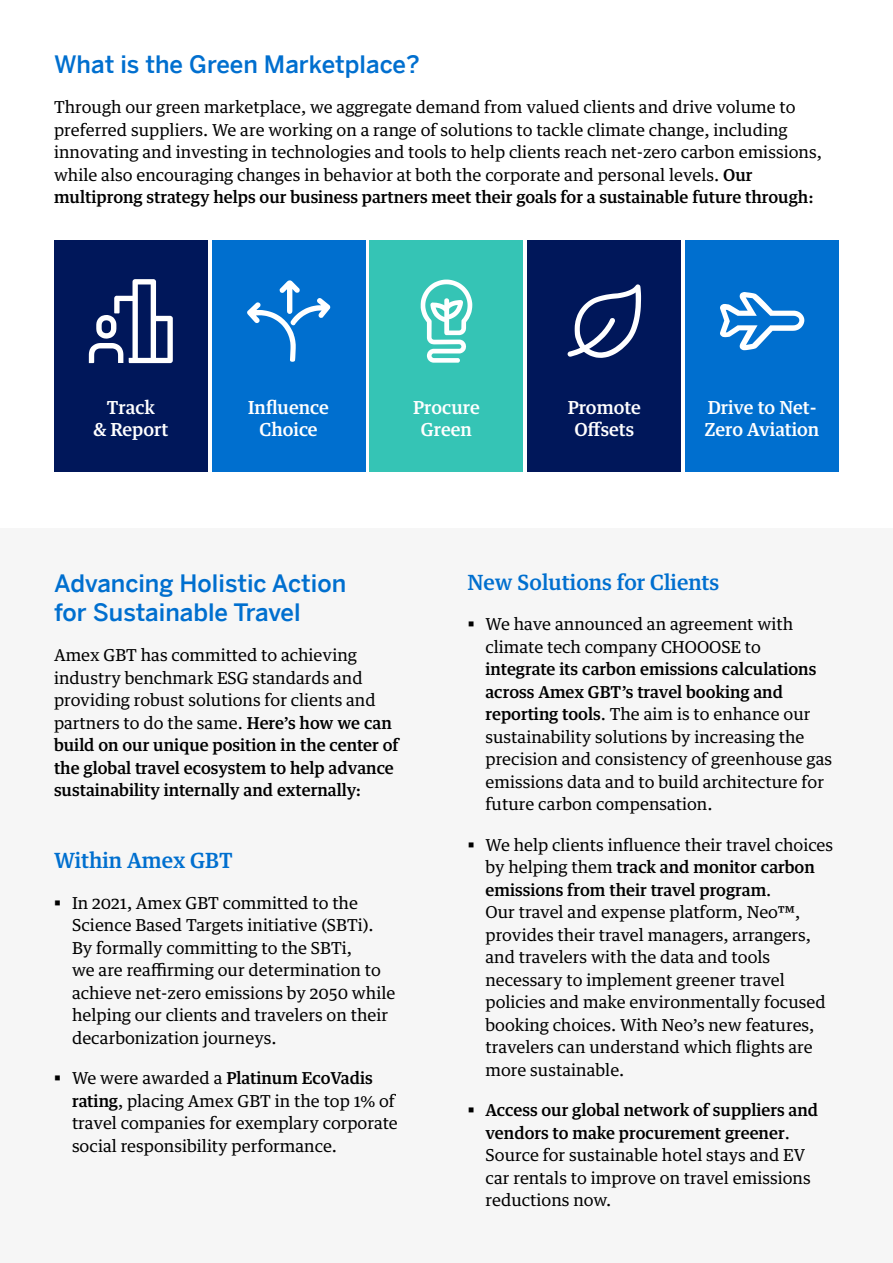
<style>
.page{position:relative;width:893px;height:1263px;background:#fff}
.page>*{position:absolute;margin:0;border:0;box-sizing:border-box;transform-origin:0 0}
.t1{font:500 24px/28.8px "Benton Sans";color:#006fcf}
.t2{font:500 21px "Guardian Text Egyp";color:#006fcf}
.t3{font:500 18px/21.6px "Guardian Text Egyp";color:#fff;text-align:center}
.t4{font:16.5px/22.5px "Guardian Text Egyp";color:#000}
.t5{font:500 16.5px/22.5px "Guardian Text Egyp";color:#000}
.s1{font-weight:500}
.s2{font-weight:400}
</style>
<div class="page">
<div style="left:0;top:528px;width:893px;height:735px;background:#f6f6f6"></div>
<div style="left:54px;top:240px;width:154px;height:232px;background:#00175a"></div>
<div style="left:212px;top:240px;width:153px;height:232px;background:#006fcf"></div>
<div style="left:527px;top:240px;width:154px;height:232px;background:#00175a"></div>
<div style="left:370px;top:240px;width:153px;height:232px;background:#35c4b5"></div>
<div style="left:685px;top:240px;width:154px;height:232px;background:#006fcf"></div>
<svg style="left:89px;top:279px;width:84px;height:84px"></svg>
<svg style="left:568px;top:284px;width:73px;height:74px"></svg>
<svg style="left:247px;top:280px;width:83px;height:82px"></svg>
<svg style="left:720px;top:292px;width:84px;height:58px"></svg>
<svg style="left:421px;top:280px;width:51px;height:83px"></svg>
<h1 class="t1" style="left:54px;top:49px;width:367px">What is the Green Marketplace?</h1>
<p class="t4" style="left:54px;top:95px;width:769px">Through our green marketplace, we aggregate demand from valued clients and drive volume to preferred suppliers. We are working on a range of solutions to tackle climate change, including innovating and investing in technologies and tools to help clients reach net-zero carbon emissions, while also encouraging changes in behavior at both the corporate and personal levels. <span class="s1">Our multiprong strategy helps our business partners meet their goals for a sustainable future through:</span></p>
<p class="t3" style="left:93px;top:395px;width:76px">Track<br>&amp; Report</p>
<p class="t3" style="left:413px;top:395px;width:68px">Procure<br>Green</p>
<p class="t3" style="left:248px;top:395px;width:82px">Influence<br>Choice</p>
<p class="t3" style="left:568px;top:395px;width:75px">Promote<br>Offsets</p>
<p class="t3" style="left:705px;top:395px;width:116px;text-align:left">Drive to Net-<br>Zero Aviation</p>
<h1 class="t1" style="left:54px;top:568px;width:294px">Advancing Holistic Action for Sustainable Travel</h1>
<p class="t5" style="left:54px;top:642px;width:346px"><span class="s2">Amex GBT has committed to achieving industry benchmark ESG standards and providing robust solutions for clients and partners to do the same.</span> Here’s how we can build on our unique position in the center of the global travel ecosystem to help advance sustainability internally and externally:</p>
<p class="t2" style="left:54px;top:843px;width:180px">Within Amex GBT</p>
<p class="t4" style="left:72px;top:890px;width:325px">In 2021, Amex GBT committed to the Science Based Targets initiative (SBTi).<br>By formally committing to the SBTi,<br>we are reaffirming our determination to achieve net-zero emissions by 2050 while helping our clients and travelers on their decarbonization journeys.</p>
<p class="t4" style="left:72px;top:1065px;width:327px">We were awarded a <span class="s1">Platinum EcoVadis rating</span>, placing Amex GBT in the top 1% of travel companies for exemplary corporate social responsibility performance.</p>
<p class="t2" style="left:467px;top:564px;width:253px">New Solutions for Clients</p>
<p class="t4" style="left:485px;top:611px;width:309px">We have announced an agreement with climate tech company CHOOOSE to</p>
<p class="t4" style="left:485px;top:656px;width:348px"><span class="s1">integrate its carbon emissions calculations across Amex GBT’s travel booking and reporting tools</span>. The aim is to enhance our sustainability solutions by increasing the precision and consistency of greenhouse gas emissions data and to build architecture for future carbon compensation.</p>
<p class="t4" style="left:485px;top:832px;width:349px">We help clients influence their travel choices by helping them <span class="s1">track and monitor carbon emissions from their travel program</span>.<br>Our travel and expense platform, Neo™, provides their travel managers, arrangers, and travelers with the data and tools necessary to implement greener travel policies and make environmentally focused booking choices. With Neo’s new features, travelers can understand which flights are more sustainable.</p>
<p class="t4" style="left:485px;top:1097px;width:334px"><span class="s1">Access our global network of suppliers and vendors to make procurement greener</span>.<br>Source for sustainable hotel stays and EV car rentals to improve on travel emissions reductions now.</p>
</div>
